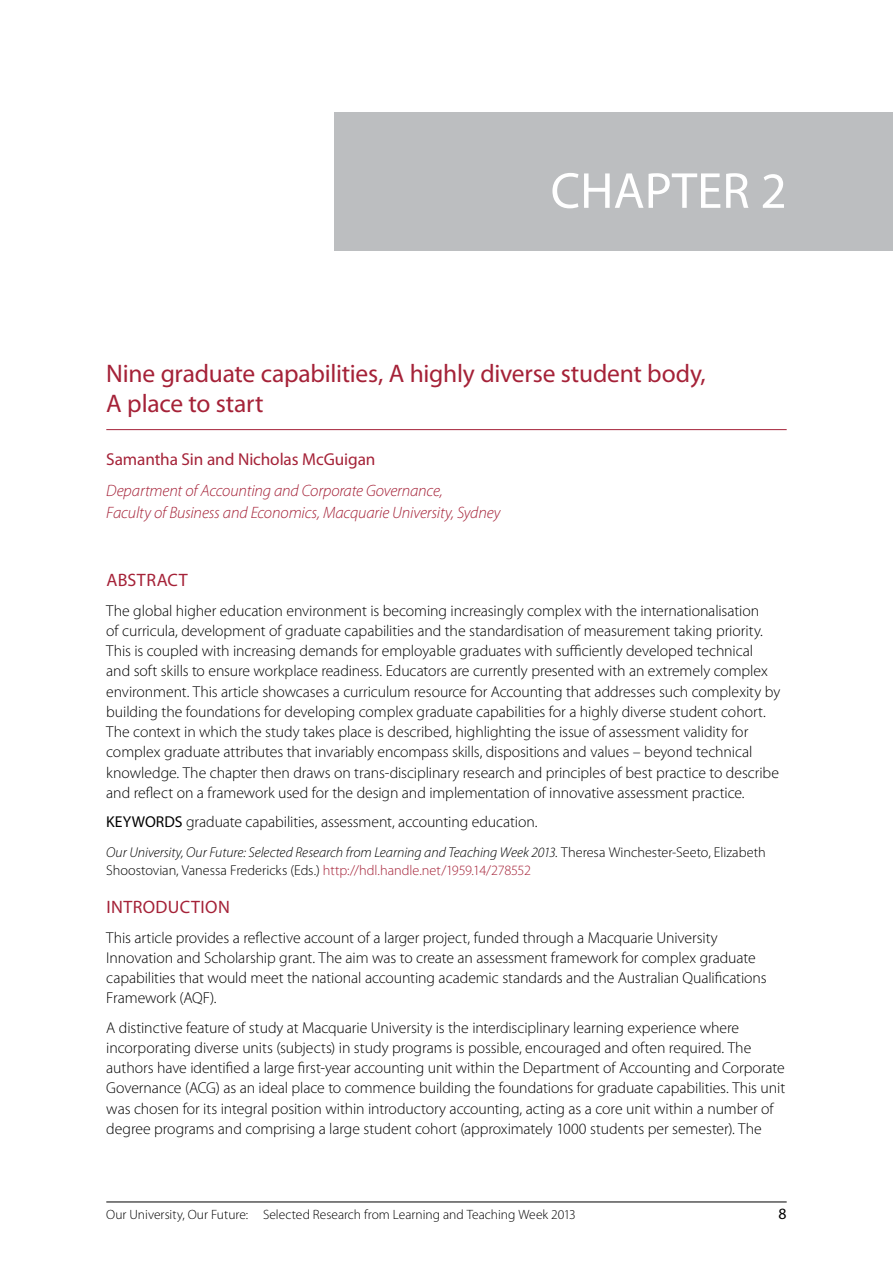
<style>
.page{position:relative;width:893px;height:1263px;background:#fff}
.page>*{position:absolute;margin:0;border:0;box-sizing:border-box;transform-origin:0 0}
.t1{font:51px "Myriad Pro";color:#fff}
.t2{font:25.5px/30px "Myriad Pro";letter-spacing:-.01em;color:#a52238}
.t3{font:18px "Myriad Pro";letter-spacing:.025em;color:#a52238}
.t4{font:17.25px "Myriad Pro";letter-spacing:-.01em;color:#a52238}
.t5{font:italic 300 16.5px/22.5px "Myriad Pro";letter-spacing:-.01em;color:#a52238}
.t6{font:300 15.75px/20.2px "Myriad Pro";letter-spacing:-.005em;color:#000}
.t7{font:15.75px "Myriad Pro";color:#000}
.t8{font:italic 300 14.25px/17.1px "Myriad Pro";letter-spacing:-.005em;color:#000}
.t9{font:300 13.5px "Myriad Pro";color:#000}
.s1{font-weight:400}
.s2{font-style:normal}
.s3{font-style:normal;color:#a52238}
</style>
<div class="page">
<div style="left:335px;top:112px;width:558px;height:139px;background:#bcbec0"></div>
<hr style="left:106px;top:1202px;width:681px;height:1px;background:#000">
<hr style="left:106px;top:429px;width:681px;height:1px;background:#a52238">
<h1 class="t1" style="left:551px;top:159px;width:238px">CHAPTER 2</h1>
<h2 class="t2" style="left:106px;top:358px;width:601px">Nine graduate capabilities, A highly diverse student body,<br>A place to start</h2>
<p class="t4" style="left:106px;top:448px;width:271px">Samantha Sin and Nicholas McGuigan</p>
<p class="t5" style="left:106px;top:479px;width:396px">Department of Accounting and Corporate Governance,<br>Faculty of Business and Economics, Macquarie University, Sydney</p>
<p class="t3" style="left:106px;top:569px;width:83px">ABSTRACT</p>
<p class="t6" style="left:106px;top:600px;width:676px">The global higher education environment is becoming increasingly complex with the internationalisation<br>of curricula, development of graduate capabilities and the standardisation of measurement taking priority.<br>This is coupled with increasing demands for employable graduates with sufficiently developed technical and soft skills to ensure workplace readiness. Educators are currently presented with an extremely complex environment. This article showcases a curriculum resource for Accounting that addresses such complexity by building the foundations for developing complex graduate capabilities for a highly diverse student cohort.<br>The context in which the study takes place is described, highlighting the issue of assessment validity for complex graduate attributes that invariably encompass skills, dispositions and values – beyond technical knowledge. The chapter then draws on trans-disciplinary research and principles of best practice to describe and reflect on a framework used for the design and implementation of innovative assessment practice.</p>
<p class="t6" style="left:106px;top:812px;width:433px"><span class="s1">KEYWORDS</span> graduate capabilities, assessment, accounting education.</p>
<p class="t8" style="left:106px;top:844px;width:661px">Our University, Our Future: Selected Research from Learning and Teaching Week 2013. <span class="s2">Theresa Winchester-Seeto, Elizabeth<br>Shoostovian, Vanessa Fredericks (Eds.)</span> <span class="s3">http://hdl.handle.net/1959.14/278552</span></p>
<p class="t3" style="left:106px;top:896px;width:125px">INTRODUCTION</p>
<p class="t6" style="left:106px;top:927px;width:662px">This article provides a reflective account of a larger project, funded through a Macquarie University Innovation and Scholarship grant. The aim was to create an assessment framework for complex graduate capabilities that would meet the national accounting academic standards and the Australian Qualifications Framework (AQF).</p>
<p class="t6" style="left:106px;top:1017px;width:680px">A distinctive feature of study at Macquarie University is the interdisciplinary learning experience where incorporating diverse units (subjects) in study programs is possible, encouraged and often required. The authors have identified a large first-year accounting unit within the Department of Accounting and Corporate Governance (ACG) as an ideal place to commence building the foundations for graduate capabilities. This unit was chosen for its integral position within introductory accounting, acting as a core unit within a number of degree programs and comprising a large student cohort (approximately 1000 students per semester). The</p>
<p class="t9" style="left:106px;top:1206px;width:471px">Our University, Our Future: Selected Research from Learning and Teaching Week 2013</p>
<p class="t7" style="left:779px;top:1204px;width:10px">8</p>
</div>
